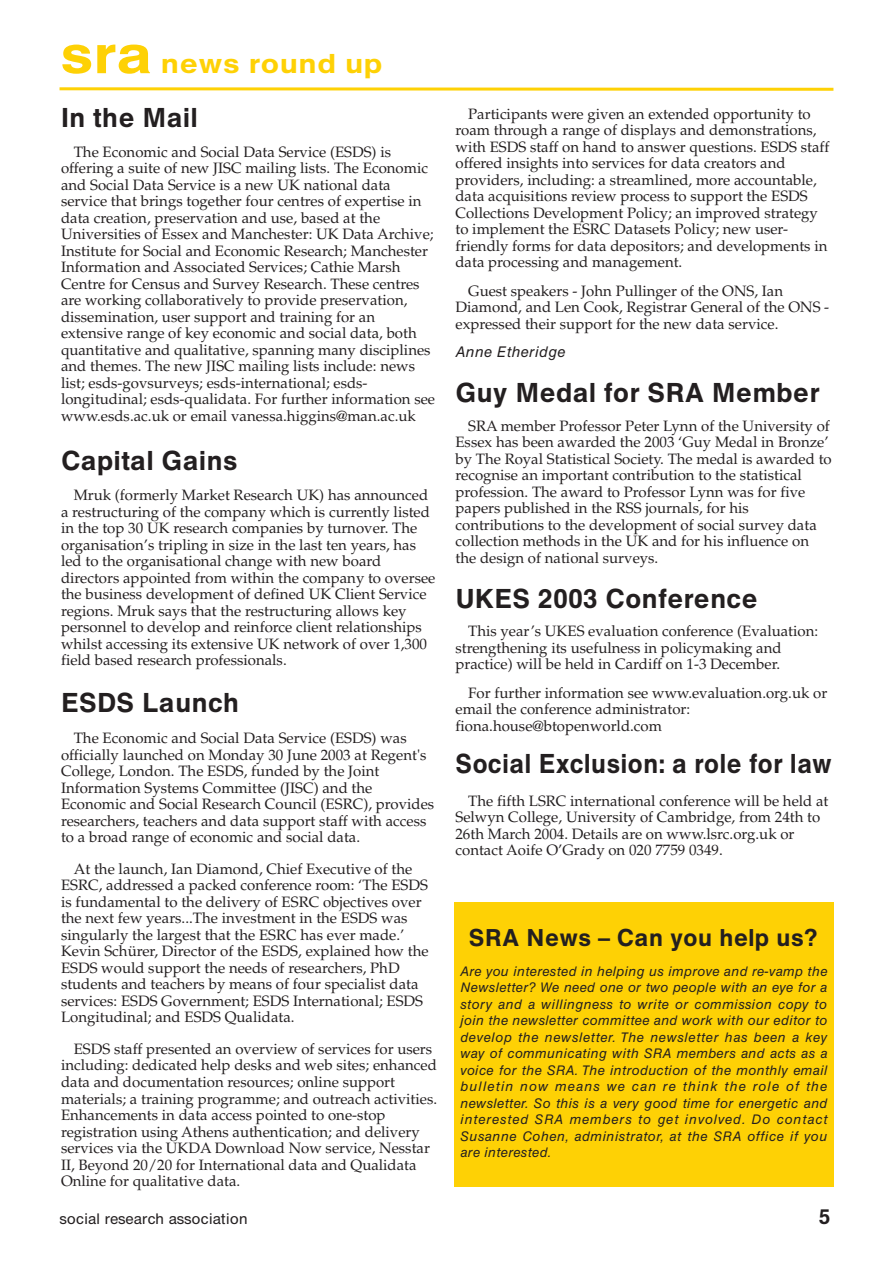
<style>
.page{position:relative;width:893px;height:1263px;background:#fff}
.page>*{position:absolute;margin:0;border:0;box-sizing:border-box;transform-origin:0 0}
.t1{font:700 27px "Helvetica Greek";color:#231f20}
.t2{font:700 27px "Helvetica Greek";color:#231f20;scale:.94 1}
.t3{font:700 27px/53.7px "Helvetica Greek";color:#fed105;scale:1.15 1}
.t4{font:700 24px "Helvetica Greek";color:#231f20}
.t5{font:700 21px "Helvetica Greek";color:#231f20}
.t6{font:15px/16.5px "Palatino";color:#231f20}
.t7{font:15px "Helvetica Greek Upright";letter-spacing:-.01em;color:#231f20}
.t8{font:15px "Helvetica Greek Inclined";color:#231f20}
.t9{font:13.5px/16.5px "Helvetica Greek Inclined";letter-spacing:.01em;color:#231f20;text-align:justify}
.s1{font-size:54px}
.s2{color:#231f20}
</style>
<div class="page">
<svg style="left:59px;top:87px;width:775px;height:4px;background:#fedc43"></svg>
<div style="left:454px;top:902px;width:379px;height:284px;background:#fed105"></div>
<h1 class="t3" style="left:60px;top:39px;width:283px"><span class="s1">sra</span> news round up<br><span class="s2">In the Mail</span></h1>
<p class="t6" style="left:61px;top:145px;width:376px;text-indent:13px">The Economic and Social Data Service (ESDS) is offering a suite of new JISC mailing lists. The Economic and Social Data Service is a new UK national data service that brings together four centres of expertise in data creation, preservation and use, based at the Universities of Essex and Manchester: UK Data Archive; Institute for Social and Economic Research; Manchester Information and Associated Services; Cathie Marsh Centre for Census and Survey Research. These centres are working collaboratively to provide preservation, dissemination, user support and training for an extensive range of key economic and social data, both quantitative and qualitative, spanning many disciplines and themes. The new JISC mailing lists include: news list; esds-govsurveys; esds-international; esds&shy;longitudinal; esds-qualidata. For further information see www.esds.ac.uk or email vanessa.higgins@man.ac.uk</p>
<h1 class="t1" style="left:61px;top:451px;width:178px">Capital Gains</h1>
<p class="t6" style="left:61px;top:489px;width:376px;text-indent:13px">Mruk (formerly Market Research UK) has announced a restructuring of the company which is currently listed in the top 30 UK research companies by turnover. The organisation’s tripling in size in the last ten years, has led to the organisational change with new board directors appointed from within the company to oversee the business development of defined UK Client Service regions. Mruk says that the restructuring allows key personnel to develop and reinforce client relationships whilst accessing its extensive UK network of over 1,300 field based research professionals.</p>
<h1 class="t1" style="left:61px;top:693px;width:180px">ESDS Launch</h1>
<p class="t6" style="left:61px;top:732px;width:375px;text-indent:13px">The Economic and Social Data Service (ESDS) was officially launched on Monday 30 June 2003 at Regent's College, London. The ESDS, funded by the Joint Information Systems Committee (JISC) and the Economic and Social Research Council (ESRC), provides researchers, teachers and data support staff with access to a broad range of economic and social data.</p>
<p class="t6" style="left:61px;top:862px;width:369px;text-indent:13px">At the launch, Ian Diamond, Chief Executive of the ESRC, addressed a packed conference room: ‘The ESDS is fundamental to the delivery of ESRC objectives over the next few years...The investment in the ESDS was singularly the largest that the ESRC has ever made.’ Kevin Schürer, Director of the ESDS, explained how the ESDS would support the needs of researchers, PhD students and teachers by means of four specialist data services: ESDS Government; ESDS International; ESDS Longitudinal; and ESDS Qualidata.</p>
<p class="t6" style="left:61px;top:1042px;width:378px;text-indent:13px">ESDS staff presented an overview of services for users including: dedicated help desks and web sites; enhanced data and documentation resources; online support materials; a training programme; and outreach activities.<br>Enhancements in data access pointed to one-stop registration using Athens authentication; and delivery services via the UKDA Download Now service, Nesstar II, Beyond 20/20 for International data and Qualidata Online for qualitative data.</p>
<p class="t6" style="left:455px;top:107px;width:375px;text-indent:13px">Participants were given an extended opportunity to roam through a range of displays and demonstrations, with ESDS staff on hand to answer questions. ESDS staff offered insights into services for data creators and providers, including: a streamlined, more accountable, data acquisitions review process to support the ESDS Collections Development Policy; an improved strategy to implement the ESRC Datasets Policy; new user&shy;friendly forms for data depositors; and developments in data processing and management.</p>
<p class="t6" style="left:455px;top:284px;width:375px;text-indent:13px">Guest speakers - John Pullinger of the ONS, Ian<br>Diamond, and Len Cook, Registrar General of the ONS - expressed their support for the new data service.</p>
<p class="t8" style="left:455px;top:347px;width:111px">Anne Etheridge</p>
<h1 class="t1" style="left:455px;top:383px;width:366px">Guy Medal for SRA Member</h1>
<p class="t6" style="left:455px;top:419px;width:378px;text-indent:13px">SRA member Professor Peter Lynn of the University of Essex has been awarded the 2003 ‘Guy Medal in Bronze’ by The Royal Statistical Society. The medal is awarded to recognise an important contribution to the statistical profession. The award to Professor Lynn was for five papers published in the RSS journals, for his contributions to the development of social survey data collection methods in the UK and for his influence on the design of national surveys.</p>
<h1 class="t1" style="left:455px;top:589px;width:304px">UKES 2003 Conference</h1>
<p class="t6" style="left:455px;top:625px;width:364px;text-indent:13px">This year’s UKES evaluation conference (Evaluation: strengthening its usefulness in policymaking and practice) will be held in Cardiff on 1-3 December.</p>
<p class="t6" style="left:455px;top:686px;width:373px;text-indent:13px">For further information see www.evaluation.org.uk or email the conference administrator: fiona.house@btopenworld.com</p>
<h1 class="t2" style="left:455px;top:754px;width:402px">Social Exclusion: a role for law</h1>
<p class="t6" style="left:455px;top:794px;width:374px;text-indent:13px">The fifth LSRC international conference will be held at Selwyn College, University of Cambridge, from 24th to 26th March 2004. Details are on www.lsrc.org.uk or contact Aoife O’Grady on 020 7759 0349.</p>
<h2 class="t4" style="left:469px;top:929px;width:352px">SRA News – Can you help us?</h2>
<p class="t9" style="left:460px;top:964px;width:369px">Are you interested in helping us improve and re-vamp the Newsletter? We need one or two people with an eye for a story and a willingness to write or commission copy to join the newsletter committee and work with our editor to develop the newsletter. The newsletter has been a key way of communicating with SRA members and acts as a voice for the SRA. The introduction of the monthly email bulletin now means we can re think the role of the newsletter. So this is a very good time for energetic and interested SRA members to get involved. Do contact Susanne Cohen, administrator, at the SRA office if you are interested.</p>
<p class="t7" style="left:60px;top:1213px;width:190px">social research association</p>
<h3 class="t5" style="left:819px;top:1209px;width:13px">5</h3>
</div>
